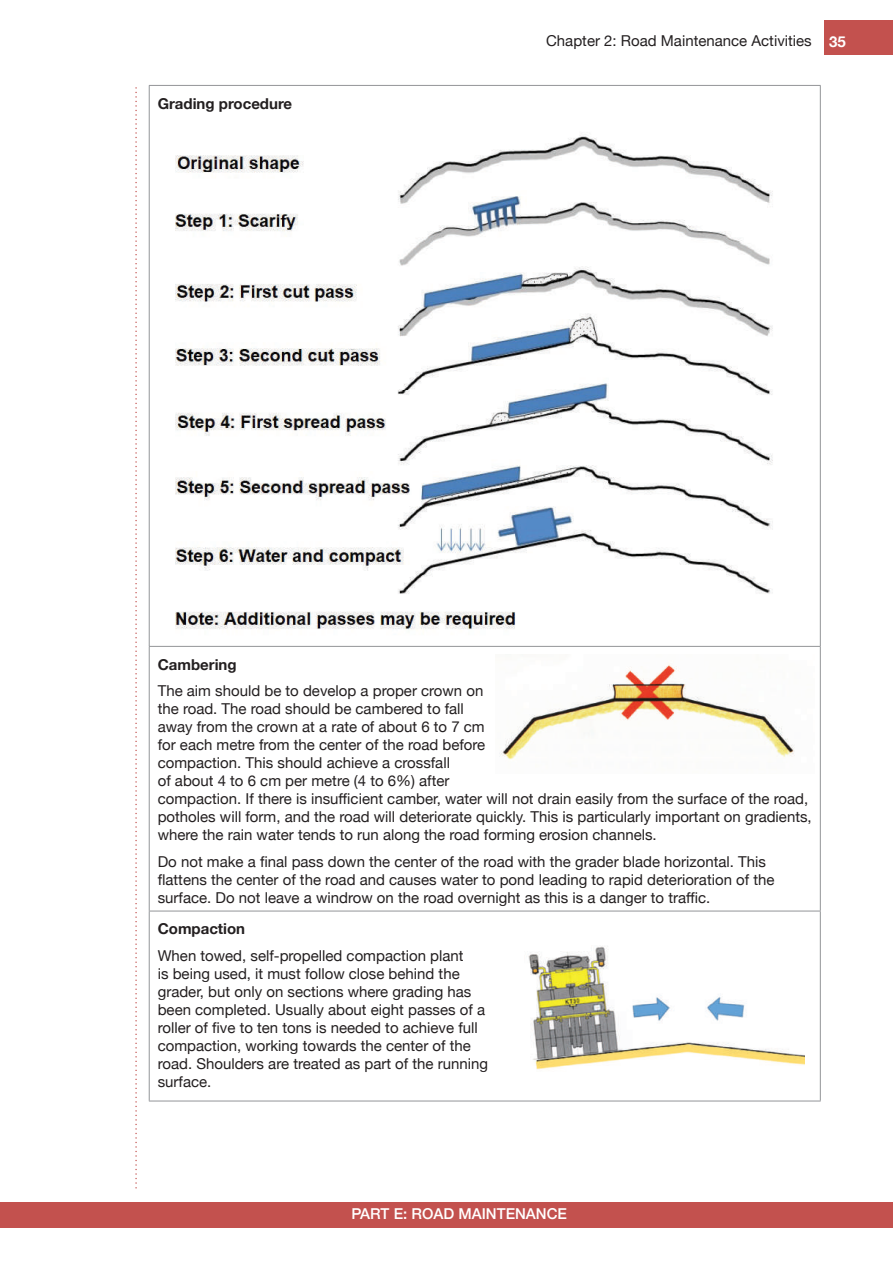
<style>
.page{position:relative;width:893px;height:1263px;background:#fff}
.page>*{position:absolute;margin:0;border:0;box-sizing:border-box;transform-origin:0 0}
.t1{font:15px/18px "Helvetica Neue";color:#231f20}
.t2{font:700 15px "Helvetica Neue";color:#231f20}
.t3{font:500 15px "Helvetica Neue";color:#fff}
.s1{font-weight:700;color:#fff}
</style>
<div class="page">
<svg style="left:135px;top:88px;width:2px;height:1101px"></svg>
<div style="left:824px;top:21px;width:69px;height:34px;background:#c3514e"></div>
<hr style="left:149px;top:85px;width:672px;height:1px;background:#939598">
<hr style="left:149px;top:86px;width:1px;height:560px;background:#939598">
<hr style="left:820px;top:86px;width:1px;height:560px;background:#939598">
<hr style="left:149px;top:646px;width:672px;height:1px;background:#939598">
<hr style="left:149px;top:647px;width:1px;height:264px;background:#939598">
<hr style="left:820px;top:647px;width:1px;height:264px;background:#939598">
<hr style="left:149px;top:911px;width:672px;height:1px;background:#939598">
<hr style="left:149px;top:911px;width:1px;height:190px;background:#939598">
<hr style="left:820px;top:911px;width:1px;height:190px;background:#939598">
<hr style="left:149px;top:1101px;width:672px;height:1px;background:#939598">
<img style="left:175px;top:133px;width:598px;height:497px">
<img style="left:499px;top:663px;width:296px;height:97px">
<img style="left:528px;top:946px;width:277px;height:124px">
<div style="left:0;top:1202px;width:893px;height:25px;background:#c3514e"></div>
<p class="t2" style="left:158px;top:91px;width:136px">Grading procedure</p>
<p class="t1" style="left:546px;top:33px;width:301px">Chapter 2: Road Maintenance Activities <span class="s1">35</span></p>
<p class="t2" style="left:158px;top:652px;width:80px">Cambering</p>
<p class="t1" style="left:158px;top:682px;width:655px">The aim should be to develop a proper crown on<br>the road. The road should be cambered to fall<br>away from the crown at a rate of about 6 to 7 cm<br>for each metre from the center of the road before<br>compaction. This should achieve a crossfall<br>of about 4 to 6 cm per metre (4 to 6%) after<br>compaction. If there is insufficient camber, water will not drain easily from the surface of the road, potholes will form, and the road will deteriorate quickly. This is particularly important on gradients, where the rain water tends to run along the road forming erosion channels.</p>
<p class="t1" style="left:158px;top:853px;width:618px">Do not make a final pass down the center of the road with the grader blade horizontal. This flattens the center of the road and causes water to pond leading to rapid deterioration of the surface. Do not leave a windrow on the road overnight as this is a danger to traffic.</p>
<p class="t2" style="left:158px;top:917px;width:89px">Compaction</p>
<p class="t1" style="left:158px;top:947px;width:332px">When towed, self-propelled compaction plant<br>is being used, it must follow close behind the grader, but only on sections where grading has been completed. Usually about eight passes of a roller of five to ten tons is needed to achieve full compaction, working towards the center of the road. Shoulders are treated as part of the running surface.</p>
<p class="t3" style="left:351px;top:1202px;width:217px">PART E: ROAD MAINTENANCE</p>
</div>
